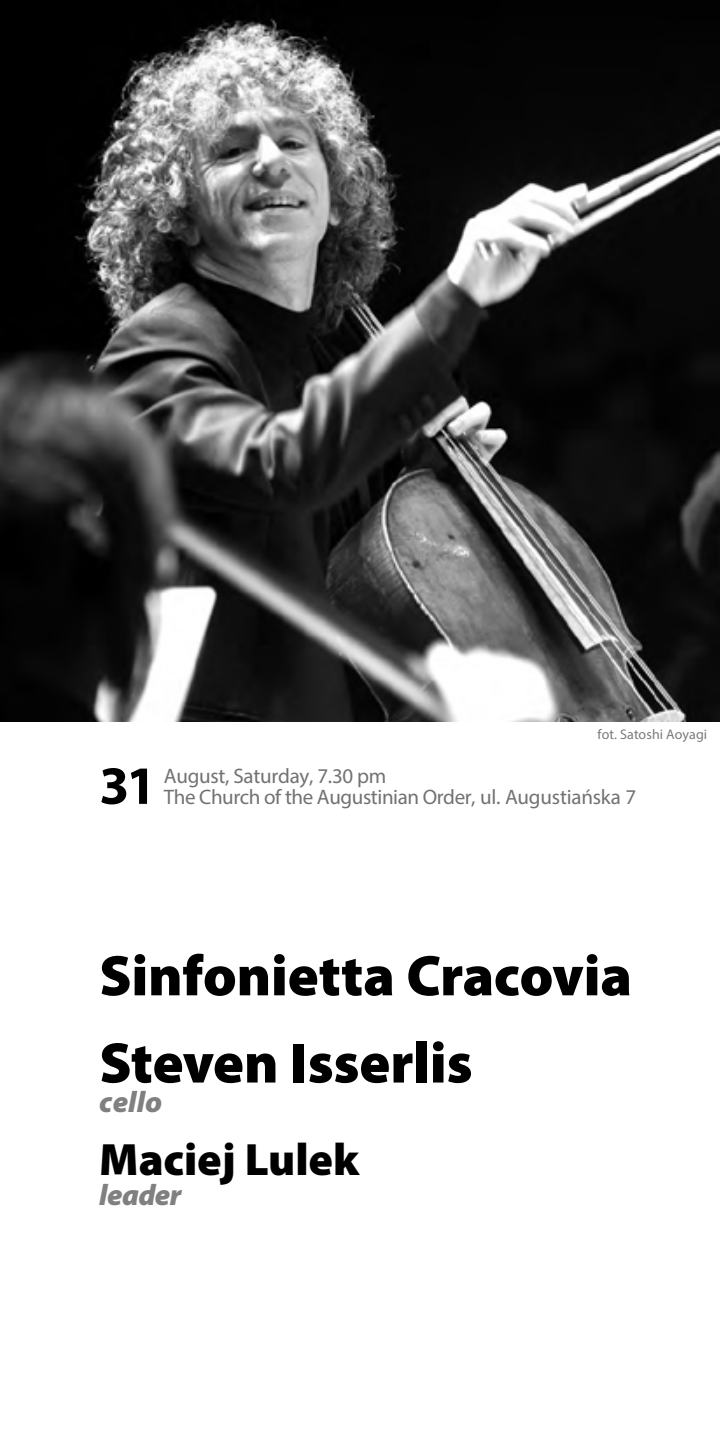
<style>
.page{position:relative;width:720px;height:1439px;background:#fff}
.page>*{position:absolute;margin:0;border:0;box-sizing:border-box;transform-origin:0 0}
.t1{font:900 57.75px/87.1px "Myriad Pro";letter-spacing:-.005em;color:#000}
.t2{font:700 54.25px "Myriad Pro";color:#000}
.t3{font:900 45.5px "Myriad Pro";color:#000}
.t4{font:italic 900 29.75px "Myriad Pro";letter-spacing:-.02em;color:#818080}
.t5{font:21px/21px "Myriad Pro";letter-spacing:-.015em;color:#727271}
.t6{font:14px "Myriad Pro";letter-spacing:.005em;color:#7c7b7b}
</style>
<div class="page">
<img style="left:0;top:0;width:719px;height:721px">
<p class="t6" style="left:597px;top:726px;width:111px">fot. Satoshi Aoyagi</p>
<h2 class="t2" style="left:99px;top:750px;width:59px">31</h2>
<p class="t5" style="left:164px;top:765px;width:473px">August, Saturday, 7.30 pm<br>The Church of the Augustinian Order, ul. Augustiańska 7</p>
<h1 class="t1" style="left:99px;top:933px;width:534px">Sinfonietta Cracovia<br>Steven Isserlis</h1>
<h3 class="t4" style="left:99px;top:1085px;width:64px">cello</h3>
<h3 class="t3" style="left:99px;top:1133px;width:261px">Maciej Lulek</h3>
<h3 class="t4" style="left:99px;top:1178px;width:84px">leader</h3>
</div>
